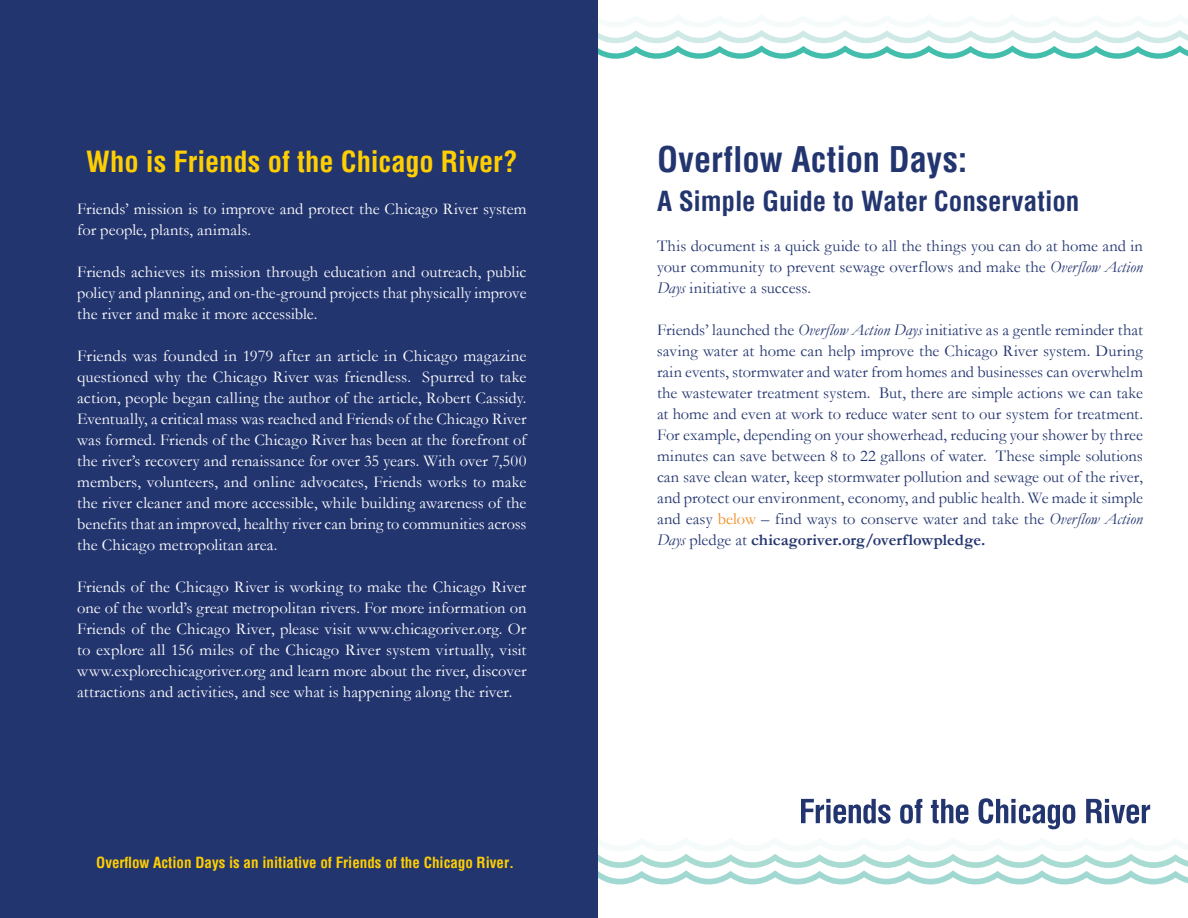
<style>
.page{position:relative;width:1188px;height:918px;background:#fff}
.page>*{position:absolute;margin:0;border:0;box-sizing:border-box;transform-origin:0 0}
.t1{font:700 condensed 34.5px "Helvetica";color:#23356f}
.t2{font:700 condensed 28.5px "Helvetica";color:#ffcf01}
.t3{font:700 condensed 27px "Helvetica";color:#23356f}
.t4{font:16.5px/21px "Garamond";color:#fff;text-align:justify}
.t5{font:16.5px/21px "Garamond";color:#23356f;text-align:justify}
.t6{font:700 condensed 15px "Helvetica";color:#ffcf01}
.s1{font-style:italic}
.s2{color:#f18a21}
.s3{font-weight:700}
</style>
<div class="page">
<svg style="left:598px;top:30px;width:590px;height:29px"></svg>
<svg style="left:598px;top:854px;width:590px;height:31px"></svg>
<svg style="left:801px;top:799px;width:90px;height:25px"></svg>
<svg style="left:900px;top:799px;width:22px;height:25px"></svg>
<svg style="left:931px;top:799px;width:38px;height:25px"></svg>
<svg style="left:979px;top:798px;width:96px;height:31px"></svg>
<svg style="left:1086px;top:799px;width:64px;height:25px"></svg>
<div style="left:0;top:0;width:598px;height:918px;background:#23356f"></div>
<h2 class="t2" style="left:86px;top:143px;width:433px">Who is Friends of the Chicago River?</h2>
<p class="t4" style="left:77px;top:198px;width:451px">Friends’ mission is to improve and protect the Chicago River system for people, plants, animals.</p>
<p class="t4" style="left:77px;top:261px;width:451px">Friends achieves its mission through education and outreach, public policy and planning, and on-the-ground projects that physically improve the river and make it more accessible.</p>
<p class="t4" style="left:77px;top:345px;width:451px">Friends was founded in 1979 after an article in Chicago magazine questioned why the Chicago River was friendless. Spurred to take action, people began calling the author of the article, Robert Cassidy.<br>Eventually, a critical mass was reached and Friends of the Chicago River was formed. Friends of the Chicago River has been at the forefront of the river’s recovery and renaissance for over 35 years. With over 7,500 members, volunteers, and online advocates, Friends works to make the river cleaner and more accessible, while building awareness of the benefits that an improved, healthy river can bring to communities across the Chicago metropolitan area.</p>
<p class="t4" style="left:77px;top:576px;width:451px">Friends of the Chicago River is working to make the Chicago River one of the world’s great metropolitan rivers. For more information on Friends of the Chicago River, please visit www.chicagoriver.org. Or to explore all 156 miles of the Chicago River system virtually, visit www.explorechicagoriver.org and learn more about the river, discover attractions and activities, and see what is happening along the river.</p>
<p class="t6" style="left:96px;top:853px;width:419px">Overflow Action Days is an initiative of Friends of the Chicago River.</p>
<h1 class="t1" style="left:657px;top:136px;width:312px">Overflow Action Days:</h1>
<h3 class="t3" style="left:657px;top:183px;width:424px">A Simple Guide to Water Conservation</h3>
<p class="t5" style="left:657px;top:235px;width:487px">This document is a quick guide to all the things you can do at home and in your community to prevent sewage overflows and make the <span class="s1">Overflow Action Days</span> initiative a success.</p>
<p class="t5" style="left:657px;top:319px;width:488px">Friends’ launched the <span class="s1">Overflow Action Days</span> initiative as a gentle reminder that saving water at home can help improve the Chicago River system. During rain events, stormwater and water from homes and businesses can overwhelm the wastewater treatment system. But, there are simple actions we can take at home and even at work to reduce water sent to our system for treatment.<br>For example, depending on your showerhead, reducing your shower by three minutes can save between 8 to 22 gallons of water. These simple solutions can save clean water, keep stormwater pollution and sewage out of the river, and protect our environment, economy, and public health. We made it simple and easy <span class="s2">below</span> – find ways to conserve water and take the <span class="s1">Overflow Action Days</span> pledge at <span class="s3">chicagoriver.org/overflowpledge.</span></p>
</div>
